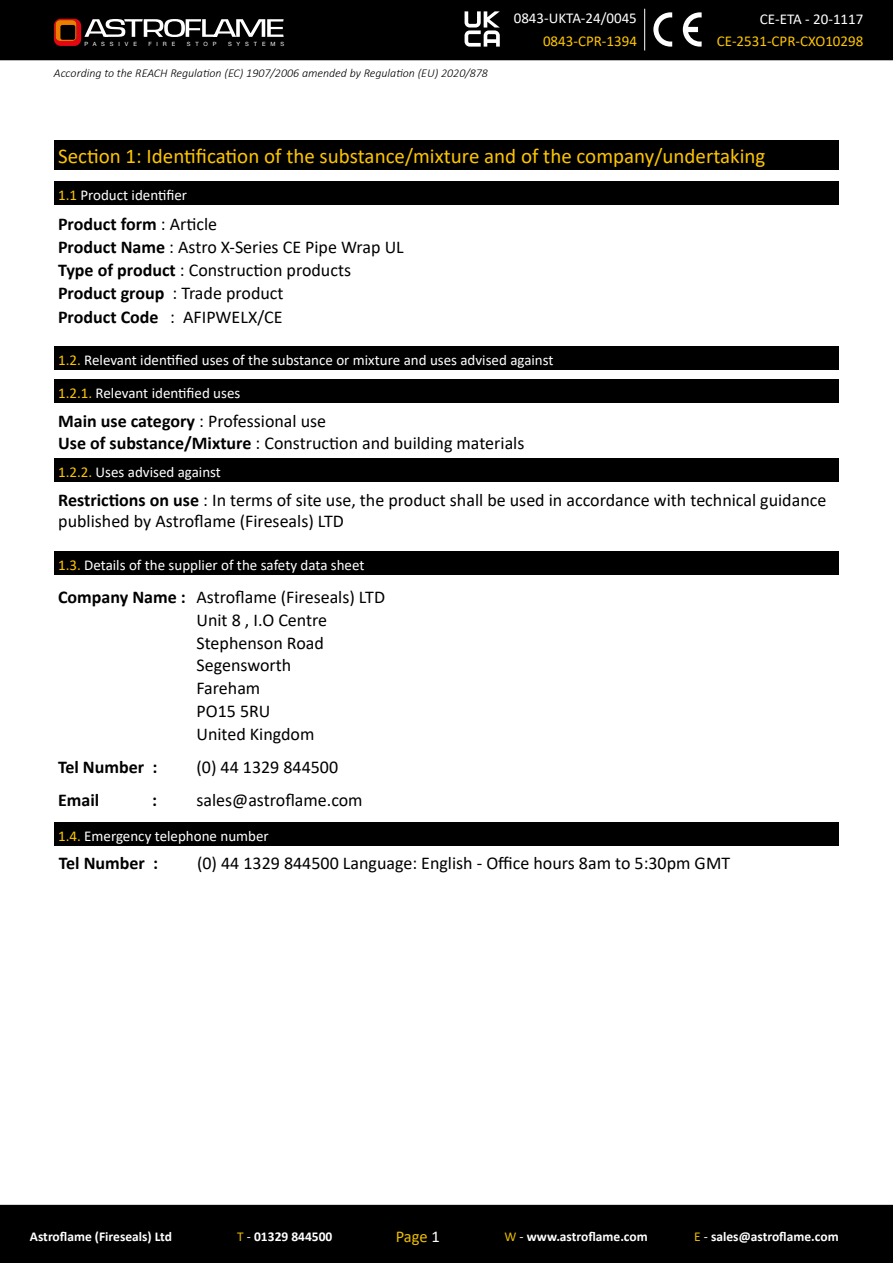
<style>
.page{position:relative;width:893px;height:1263px;background:#fff}
.page>*{position:absolute;margin:0;border:0;box-sizing:border-box;transform-origin:0 0}
.t1{font:21px "Calibri";color:#fdc500}
.t2{font:18px/22.8px "Calibri";color:#000}
.t3{font:700 18px "Calibri";color:#000}
.t4{font:16.5px "Calibri";color:#ebbe00}
.t5{font:15px "Calibri";color:#fff}
.t6{font:15px "Calibri";color:#fdc500}
.t7{font:700 13.5px "Calibri";color:#fff}
.t8{font:italic 300 12px "Calibri";color:#000}
.t9{font:5.85px "Helvetica Neue";letter-spacing:.84em;color:#fff}
.s1{color:#fdc500}
.s2{font-weight:400}
.s3{font-weight:700}
.s4{font-weight:400;color:#ebbe00}
.s5{color:#fff}
</style>
<div class="page">
<div style="left:0;top:0;width:893px;height:60px;background:#000"></div>
<svg style="left:54px;top:19px;width:230px;height:27px"></svg>
<div style="left:0;top:1205px;width:893px;height:58px;background:#000"></div>
<hr style="left:644px;top:9px;width:1px;height:41px;background:#fff">
<svg style="left:653px;top:12px;width:19px;height:35px"></svg>
<svg style="left:683px;top:12px;width:19px;height:35px"></svg>
<svg style="left:465px;top:11px;width:35px;height:36px"></svg>
<div style="left:54px;top:140px;width:785px;height:30px;background:#000"></div>
<div style="left:54px;top:181px;width:785px;height:24px;background:#000"></div>
<div style="left:54px;top:347px;width:785px;height:23px;background:#000"></div>
<div style="left:54px;top:552px;width:785px;height:23px;background:#000"></div>
<div style="left:54px;top:822px;width:785px;height:23px;background:#000"></div>
<div style="left:54px;top:379px;width:785px;height:24px;background:#000"></div>
<div style="left:54px;top:458px;width:785px;height:24px;background:#000"></div>
<p class="t9" style="left:84px;top:40px;width:54px">PASSIVE</p>
<p class="t9" style="left:148px;top:40px;width:28px">FIRE</p>
<p class="t9" style="left:187px;top:40px;width:31px">STOP</p>
<p class="t9" style="left:228px;top:40px;width:58px">SYSTEMS</p>
<p class="t8" style="left:54px;top:65px;width:436px">According to the REACH Regulation (EC) 1907/2006 amended by Regulation (EU) 2020/878</p>
<p class="t5" style="left:514px;top:7px;width:125px">0843-UKTA-24/0045</p>
<p class="t6" style="left:543px;top:30px;width:95px">0843-CPR-1394</p>
<p class="t5" style="left:760px;top:9px;width:105px">CE-ETA - 20-1117</p>
<p class="t6" style="left:717px;top:30px;width:148px">CE-2531-CPR-CXO10298</p>
<p class="t1" style="left:58px;top:142px;width:709px">Section 1: Identification of the substance/mixture and of the company/undertaking</p>
<p class="t5" style="left:58px;top:184px;width:131px"><span class="s1">1.1</span> Product identifier</p>
<p class="t3" style="left:58px;top:211px;width:161px">Product form <span class="s2">: Article</span></p>
<p class="t2" style="left:58px;top:235px;width:347px"><span class="s3">Product Name</span> : Astro X-Series CE Pipe Wrap UL</p>
<p class="t2" style="left:58px;top:258px;width:294px"><span class="s3">Type of product</span> : Construction products</p>
<p class="t2" style="left:58px;top:281px;width:227px"><span class="s3">Product group</span> : Trade product</p>
<p class="t2" style="left:58px;top:305px;width:226px"><span class="s3">Product Code</span> : AFIPWELX/CE</p>
<p class="t5" style="left:58px;top:350px;width:497px"><span class="s1">1.2.</span> Relevant identified uses of the substance or mixture and uses advised against</p>
<p class="t5" style="left:58px;top:383px;width:184px"><span class="s1">1.2.1.</span> Relevant identified uses</p>
<p class="t2" style="left:58px;top:410px;width:468px;line-height:21.6px"><span class="s3">Main use category</span> : Professional use<br><span class="s3">Use of substance/Mixture</span> : Construction and building materials</p>
<p class="t5" style="left:58px;top:461px;width:164px"><span class="s1">1.2.2.</span> Uses advised against</p>
<p class="t2" style="left:58px;top:488px;width:770px;line-height:21.6px"><span class="s3">Restrictions on use</span> : In terms of site use, the product shall be used in accordance with technical guidance published by Astroflame (Fireseals) LTD</p>
<p class="t5" style="left:58px;top:555px;width:308px"><span class="s1">1.3.</span> Details of the supplier of the safety data sheet</p>
<p class="t2" style="left:196px;top:585px;width:190px;text-indent:-138px"><span class="s3">Company Name :</span> Astroflame (Fireseals) LTD<br>Unit 8 , I.O Centre<br>Stephenson Road<br>Segensworth<br>Fareham<br>PO15 5RU<br>United Kingdom</p>
<p class="t3" style="left:58px;top:754px;width:101px">Tel Number :</p>
<p class="t2" style="left:196px;top:755px;width:143px">(0) 44 1329 844500</p>
<p class="t3" style="left:58px;top:788px;width:43px">Email</p>
<p class="t3" style="left:152px;top:788px;width:6px">:</p>
<p class="t2" style="left:196px;top:789px;width:168px">sales@astroflame.com</p>
<p class="t5" style="left:58px;top:825px;width:212px"><span class="s1">1.4.</span> Emergency telephone number</p>
<p class="t3" style="left:59px;top:850px;width:101px">Tel Number :</p>
<p class="t2" style="left:197px;top:851px;width:535px">(0) 44 1329 844500 Language: English - Office hours 8am to 5:30pm GMT</p>
<p class="t7" style="left:30px;top:1227px;width:144px">Astroflame (Fireseals) Ltd</p>
<p class="t7" style="left:237px;top:1227px;width:97px"><span class="s4">T</span> <span class="s2">-</span> 01329 844500</p>
<p class="t4" style="left:396px;top:1225px;width:46px">Page <span class="s5">1</span></p>
<p class="t7" style="left:505px;top:1227px;width:145px"><span class="s4">W</span> <span class="s2">-</span> www.astroflame.com</p>
<p class="t7" style="left:694px;top:1227px;width:146px"><span class="s4">E</span> <span class="s2">-</span> sales@astroflame.com</p>
</div>
